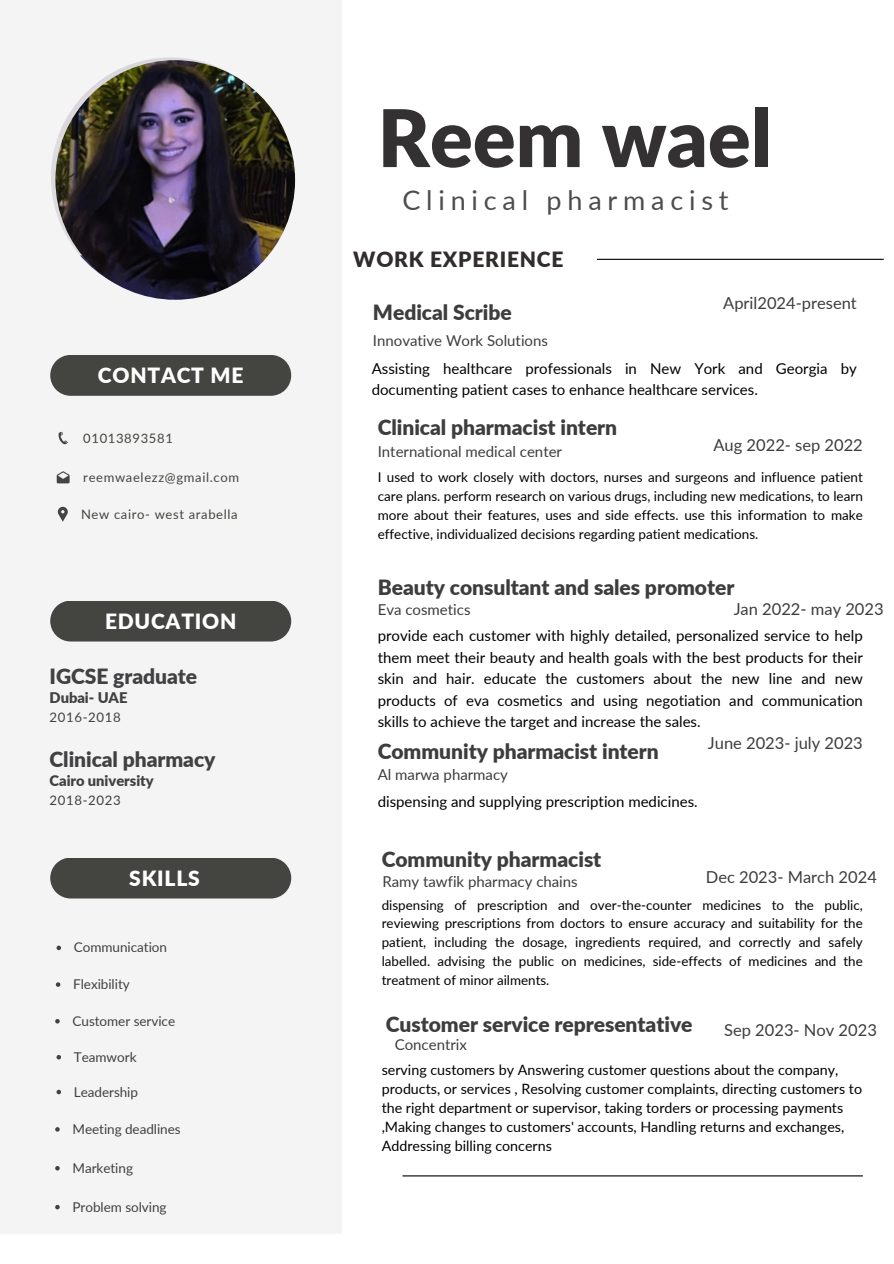
<style>
.page{position:relative;width:894px;height:1264px;background:#fff}
.page>*{position:absolute;margin:0;border:0;box-sizing:border-box;transform-origin:0 0}
.t1{font:900 79.5px "Lato";color:#333132}
.t2{font:27px "Lato";letter-spacing:.215em;color:#4d4d4f}
.t3{font:900 21px "Lato";color:#3d3d3d}
.t4{font:900 21px "Lato";letter-spacing:-.005em;color:#414042}
.t5{font:900 21px "Lato";letter-spacing:.035em;color:#fff}
.t6{font:900 21px "Lato";letter-spacing:.035em;color:#322c2c}
.t7{font:16.5px "Lato";color:#3d3d3d}
.t8{font:15px/21.3px "Lato";color:#000;text-align:justify}
.t9{font:15px "Lato";color:#3d3d3d}
.t10{font:900 14.7px "Lato";letter-spacing:-.005em;color:#414042}
.t11{font:14.25px/19.2px "Lato";color:#000}
.t12{font:13.5px/19.2px "Lato";color:#000;text-align:justify}
.t13{font:13.5px "Lato";letter-spacing:-.005em;color:#414042}
.t14{font:13.35px/18.9px "Lato";color:#000;text-align:justify}
.t15{font:13.2px "Lato";letter-spacing:.045em;color:#414042}
.t16{font:13.05px "Lato";letter-spacing:.05em;color:#444440}
</style>
<div class="page">
<div style="left:0;top:0;width:341px;height:1233px;background:#f4f4f4"></div>
<div style="left:50px;top:355px;width:241px;height:41px;background:#444440"></div>
<div style="left:50px;top:601px;width:241px;height:40px;background:#444440"></div>
<div style="left:50px;top:858px;width:241px;height:40px;background:#444440"></div>
<svg style="left:58px;top:507px;width:10px;height:14px"></svg>
<svg style="left:57px;top:471px;width:13px;height:12px"></svg>
<svg style="left:58px;top:432px;width:9px;height:12px"></svg>
<hr style="left:596px;top:259px;width:287px;height:1px;background:#000">
<hr style="left:402px;top:1175px;width:460px;height:1px;background:#000">
<img style="left:51px;top:57px;width:239px;height:240px;border-radius:50%">
<img style="left:55px;top:60px;width:240px;height:240px;border-radius:50%">
<svg style="left:56px;top:945px;width:5px;height:5px"></svg>
<svg style="left:56px;top:1055px;width:5px;height:4px"></svg>
<svg style="left:55px;top:1204px;width:5px;height:5px"></svg>
<svg style="left:55px;top:1127px;width:5px;height:4px"></svg>
<svg style="left:55px;top:1166px;width:5px;height:4px"></svg>
<svg style="left:56px;top:1089px;width:5px;height:5px"></svg>
<svg style="left:56px;top:982px;width:4px;height:4px"></svg>
<svg style="left:55px;top:1019px;width:5px;height:4px"></svg>
<p class="t5" style="left:98px;top:362px;width:147px">CONTACT ME</p>
<p class="t16" style="left:83px;top:429px;width:91px">01013893581</p>
<p class="t16" style="left:83px;top:469px;width:157px">reemwaelezz@gmail.com</p>
<p class="t16" style="left:81px;top:506px;width:158px">New cairo- west arabella</p>
<p class="t5" style="left:105px;top:608px;width:133px">EDUCATION</p>
<h4 class="t4" style="left:50px;top:663px;width:149px">IGCSE graduate</h4>
<p class="t10" style="left:50px;top:688px;width:79px">Dubai- UAE</p>
<p class="t15" style="left:50px;top:709px;width:73px">2016-2018</p>
<h6 class="t4" style="left:50px;top:746px;width:167px">Clinical pharmacy</h6>
<h3 class="t10" style="left:50px;top:771px;width:106px">Cairo university</h3>
<h4 class="t15" style="left:50px;top:792px;width:73px">2018-2023</h4>
<h6 class="t5" style="left:129px;top:865px;width:72px">SKILLS</h6>
<h5 class="t13" style="left:74px;top:939px;width:95px">Communication</h5>
<h5 class="t13" style="left:73px;top:975px;width:58px">Flexibility</h5>
<h5 class="t13" style="left:72px;top:1012px;width:104px">Customer service</h5>
<h5 class="t13" style="left:74px;top:1048px;width:64px">Teamwork</h5>
<p class="t13" style="left:74px;top:1083px;width:66px">Leadership</p>
<h5 class="t13" style="left:72px;top:1120px;width:110px">Meeting deadlines</h5>
<h5 class="t13" style="left:72px;top:1159px;width:62px">Marketing</h5>
<h4 class="t13" style="left:72px;top:1198px;width:95px">Problem solving</h4>
<h5 class="t1" style="left:377px;top:89px;width:395px">Reem wael</h5>
<h4 class="t2" style="left:402px;top:184px;width:327px">Clinical pharmacist</h4>
<p class="t6" style="left:353px;top:246px;width:212px">WORK EXPERIENCE</p>
<h4 class="t7" style="left:723px;top:293px;width:135px">April2024-present</h4>
<h5 class="t3" style="left:373px;top:299px;width:140px">Medical Scribe</h5>
<h5 class="t9" style="left:373px;top:331px;width:176px">Innovative Work Solutions</h5>
<p class="t8" style="left:371px;top:357px;width:486px">Assisting healthcare professionals in New York and Georgia by documenting patient cases to enhance healthcare services.</p>
<h4 class="t3" style="left:377px;top:414px;width:241px">Clinical pharmacist intern</h4>
<p class="t7" style="left:713px;top:434px;width:151px">Aug 2022- sep 2022</p>
<h3 class="t9" style="left:377px;top:442px;width:186px">International medical center</h3>
<p class="t12" style="left:377px;top:467px;width:486px">I used to work closely with doctors, nurses and surgeons and influence patient care plans. perform research on various drugs, including new medications, to learn more about their features, uses and side effects. use this information to make effective, individualized decisions regarding patient medications.</p>
<p class="t3" style="left:377px;top:574px;width:358px">Beauty consultant and sales promoter</p>
<p class="t9" style="left:377px;top:600px;width:94px">Eva cosmetics</p>
<p class="t8" style="left:377px;top:625px;width:486px">provide each customer with highly detailed, personalized service to help them meet their beauty and health goals with the best products for their skin and hair. educate the customers about the new line and new products of eva cosmetics and using negotiation and communication skills to achieve the target and increase the sales.</p>
<p class="t7" style="left:707px;top:733px;width:156px">June 2023- july 2023</p>
<p class="t7" style="left:733px;top:598px;width:151px">Jan 2022- may 2023</p>
<p class="t3" style="left:377px;top:738px;width:282px">Community pharmacist intern</p>
<p class="t9" style="left:377px;top:765px;width:132px">Al marwa pharmacy</p>
<h1 class="t8" style="left:377px;top:790px;width:321px">dispensing and supplying prescription medicines.</h1>
<h3 class="t3" style="left:381px;top:845px;width:221px">Community pharmacist</h3>
<h4 class="t9" style="left:382px;top:872px;width:197px">Ramy tawfik pharmacy chains</h4>
<h5 class="t14" style="left:381px;top:894px;width:482px">dispensing of prescription and over-the-counter medicines to the public, reviewing prescriptions from doctors to ensure accuracy and suitability for the patient, including the dosage, ingredients required, and correctly and safely labelled. advising the public on medicines, side-effects of medicines and the treatment of minor ailments.</h5>
<h2 class="t7" style="left:705px;top:866px;width:172px">Dec 2023- March 2024</h2>
<h5 class="t3" style="left:385px;top:1011px;width:308px">Customer service representative</h5>
<h5 class="t9" style="left:394px;top:1034px;width:74px">Concentrix</h5>
<h5 class="t7" style="left:724px;top:1019px;width:154px">Sep 2023- Nov 2023</h5>
<h4 class="t11" style="left:381px;top:1059px;width:481px">serving customers by Answering customer questions about the company, products, or services , Resolving customer complaints, directing customers to the right department or supervisor, taking torders or processing payments ,Making changes to customers' accounts, Handling returns and exchanges, Addressing billing concerns</h4>
</div>
